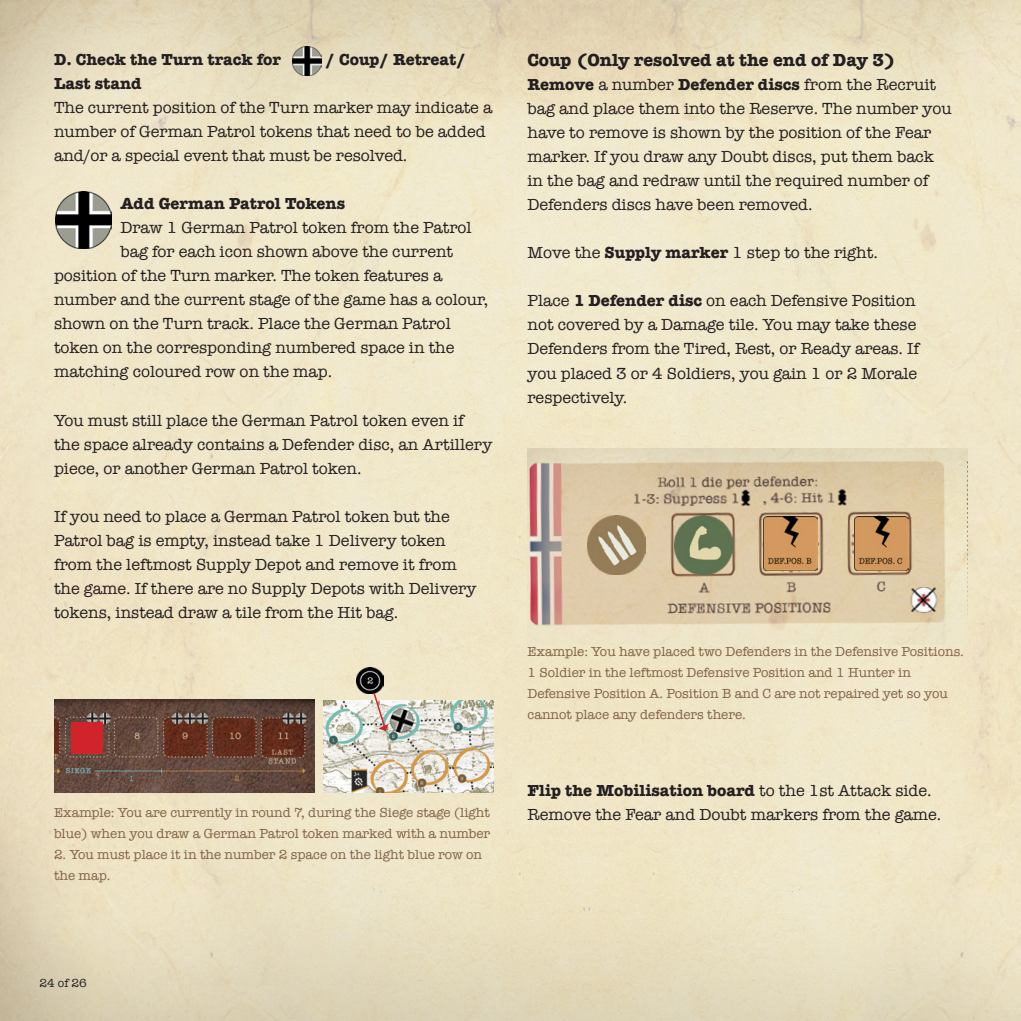
<style>
.page{position:relative;width:1021px;height:1021px;background:#fff}
.page>*{position:absolute;margin:0;border:0;box-sizing:border-box;transform-origin:0 0}
.t1{font:700 18px "American Typewriter";color:#231f20}
.t2{font:16.5px/24px "American Typewriter";color:#231f20}
.t3{font:700 16.5px "American Typewriter";color:#231f20}
.Example{font:13.5px/21px "American Typewriter";color:#826248}
.t4{font:12px "American Typewriter";color:#231f20}
.s1{font-weight:700}
</style>
<div class="page">
<img style="left:0;top:0;width:1020px;height:1020px">
<img style="left:54px;top:699px;width:261px;height:93px">
<div style="left:71px;top:722px;width:32px;height:32px;background:#d1232a"></div>
<img style="left:323px;top:700px;width:170px;height:92px">
<img style="left:387px;top:706px;width:30px;height:30px">
<img style="left:357px;top:667px;width:26px;height:27px">
<svg style="left:372px;top:692px;width:16px;height:39px"></svg>
<img style="left:55px;top:192px;width:57px;height:56px">
<img style="left:292px;top:47px;width:29px;height:29px">
<img style="left:527px;top:448px;width:440px;height:196px">
<img style="left:674px;top:516px;width:58px;height:58px">
<img style="left:763px;top:517px;width:54px;height:53px">
<img style="left:587px;top:516px;width:58px;height:58px">
<img style="left:854px;top:517px;width:54px;height:53px">
<p class="t3" style="left:54px;top:46px;width:228px">D. Check the Turn track for</p>
<p class="t3" style="left:325px;top:46px;width:142px">/ Coup/ Retreat/</p>
<p class="t3" style="left:54px;top:70px;width:89px">Last stand</p>
<p class="t2" style="left:54px;top:95px;width:440px">The current position of the Turn marker may indicate a number of German Patrol tokens that need to be added and/or a special event that must be resolved.</p>
<p class="t3" style="left:120px;top:190px;width:226px">Add German Patrol Tokens</p>
<p class="t2" style="left:120px;top:215px;width:353px">Draw 1 German Patrol token from the Patrol</p>
<p class="t2" style="left:120px;top:239px;width:334px">bag for each icon shown above the current</p>
<p class="t2" style="left:54px;top:263px;width:390px">position of the Turn marker. The token features a</p>
<p class="t2" style="left:54px;top:287px;width:436px">number and the current stage of the game has a colour,</p>
<p class="t2" style="left:54px;top:311px;width:398px">shown on the Turn track. Place the German Patrol</p>
<p class="t2" style="left:54px;top:335px;width:402px">token on the corresponding numbered space in the</p>
<p class="t2" style="left:54px;top:359px;width:280px">matching coloured row on the map.</p>
<p class="t2" style="left:54px;top:407px;width:440px">You must still place the German Patrol token even if the space already contains a Defender disc, an Artillery piece, or another German Patrol token.</p>
<p class="t2" style="left:54px;top:503px;width:424px">If you need to place a German Patrol token but the Patrol bag is empty, instead take 1 Delivery token from the leftmost Supply Depot and remove it from the game. If there are no Supply Depots with Delivery tokens, instead draw a tile from the Hit bag.</p>
<p class="Example" style="left:54px;top:801px;width:438px">Example: You are currently in round 7, during the Siege stage (light blue) when you draw a German Patrol token marked with a number</p>
<p class="Example" style="left:54px;top:843px;width:429px">2. You must place it in the number 2 space on the light blue row on the map.</p>
<p class="t1" style="left:527px;top:45px;width:370px">Coup (Only resolved at the end of Day 3)</p>
<p class="t2" style="left:527px;top:72px;width:425px"><span class="s1">Remove</span> a number <span class="s1">Defender discs</span> from the Recruit bag and place them into the Reserve. The number you have to remove is shown by the position of the Fear marker. If you draw any Doubt discs, put them back in the bag and redraw until the required number of Defenders discs have been removed.</p>
<p class="t2" style="left:527px;top:240px;width:352px">Move the <span class="s1">Supply marker</span> 1 step to the right.</p>
<p class="t2" style="left:527px;top:288px;width:393px">Place <span class="s1">1 Defender disc</span> on each Defensive Position not covered by a Damage tile. You may take these Defenders from the Tired, Rest, or Ready areas. If you placed 3 or 4 Soldiers, you gain 1 or 2 Morale respectively.</p>
<p class="Example" style="left:527px;top:640px;width:438px">Example: You have placed two Defenders in the Defensive Positions.<br>1 Soldier in the leftmost Defensive Position and 1 Hunter in Defensive Position A. Position B and C are not repaired yet so you cannot place any defenders there.</p>
<p class="t2" style="left:527px;top:777px;width:415px"><span class="s1">Flip the Mobilisation board</span> to the 1st Attack side.<br>Remove the Fear and Doubt markers from the game.</p>
<p class="t4" style="left:40px;top:974px;width:49px">24 of 26</p>
</div>
